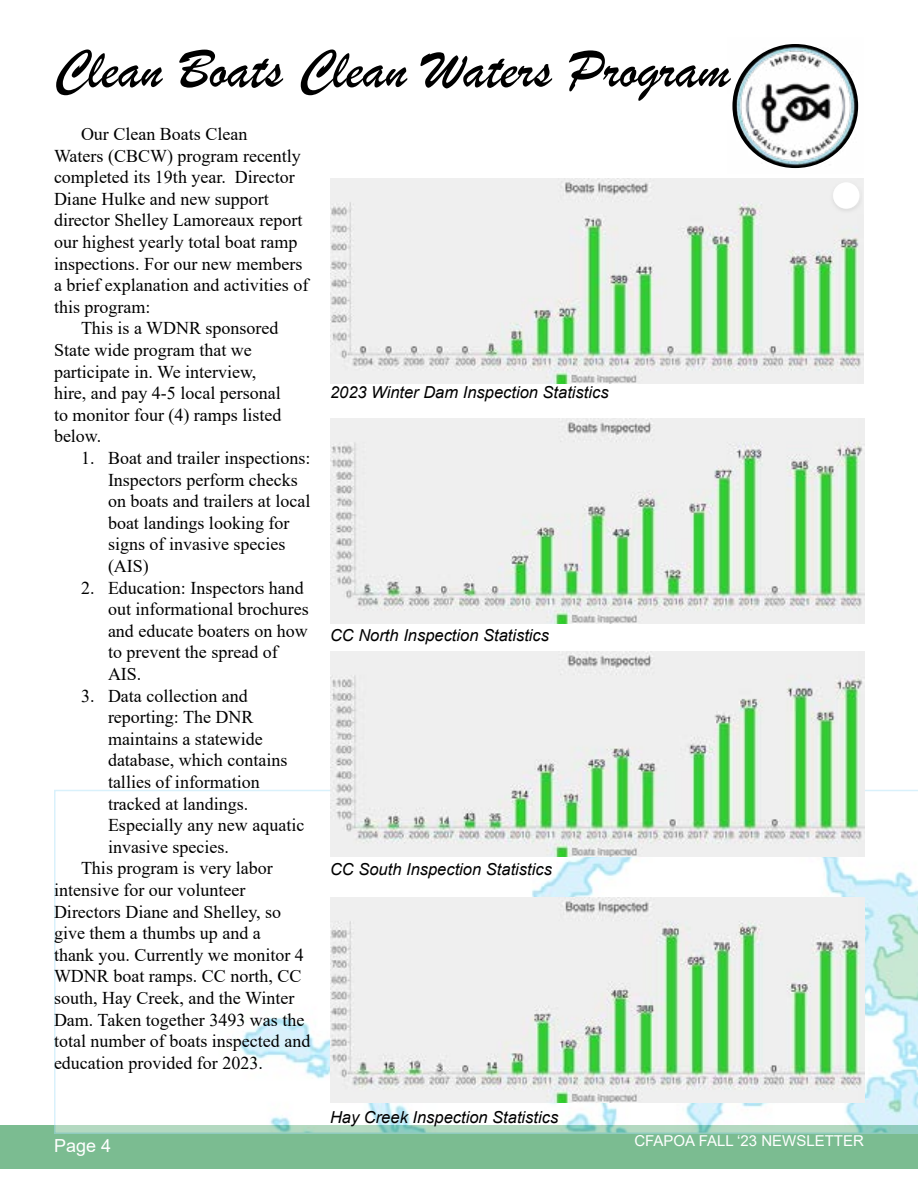
<style>
.page{position:relative;width:918px;height:1188px;background:#fff}
.page>*{position:absolute;margin:0;border:0;box-sizing:border-box;transform-origin:0 0}
.t1{font:57px "Brush Script";color:#000}
.t2{font:18px/21.6px "Times New Roman";color:#000}
.t3{font:18px "Arial";color:#fff}
.t4{font:italic 16.5px "Arial";color:#000}
.t5{font:15px "Arial";color:#fff}
</style>
<div class="page">
<div style="left:0;top:1125px;width:918px;height:43px;background:#7bbc91"></div>
<svg style="left:54px;top:790px;width:864px;height:344px"></svg>
<img style="left:732px;top:44px;width:127px;height:125px">
<img style="left:330px;top:418px;width:534px;height:205px">
<img style="left:330px;top:651px;width:534px;height:206px">
<img style="left:330px;top:897px;width:534px;height:206px">
<img style="left:330px;top:178px;width:534px;height:205px">
<img style="left:828px;top:179px;width:36px;height:36px">
<svg style="left:833px;top:182px;width:26px;height:27px"></svg>
<div style="left:840px;top:189px;width:14px;height:13px;background:#fff"></div>
<h1 class="t1" style="left:54px;top:34px;width:678px">Clean Boats Clean Waters Program</h1>
<p class="t2" style="left:81px;top:123px;width:168px">Our Clean Boats Clean</p>
<p class="t2" style="left:54px;top:144px;width:248px">Waters (CBCW) program recently</p>
<p class="t2" style="left:54px;top:166px;width:242px">completed its 19th year. Director</p>
<p class="t2" style="left:54px;top:187px;width:216px">Diane Hulke and new support</p>
<p class="t2" style="left:54px;top:209px;width:250px">director Shelley Lamoreaux report</p>
<p class="t2" style="left:54px;top:231px;width:245px">our highest yearly total boat ramp</p>
<p class="t2" style="left:54px;top:252px;width:250px">inspections. For our new members</p>
<p class="t2" style="left:54px;top:274px;width:256px">a brief explanation and activities of</p>
<p class="t2" style="left:54px;top:295px;width:98px">this program:</p>
<p class="t2" style="left:81px;top:317px;width:199px">This is a WDNR sponsored</p>
<p class="t2" style="left:54px;top:339px;width:199px">State wide program that we</p>
<p class="t2" style="left:54px;top:360px;width:204px">participate in. We interview,</p>
<p class="t2" style="left:54px;top:382px;width:228px">hire, and pay 4-5 local personal</p>
<p class="t2" style="left:54px;top:403px;width:229px">to monitor four (4) ramps listed</p>
<p class="t2" style="left:54px;top:425px;width:49px">below.</p>
<p class="t2" style="left:108px;top:447px;width:204px;text-indent:-27px">1. Boat and trailer inspections:<br>Inspectors perform checks on boats and trailers at local boat landings looking for signs of invasive species (AIS)</p>
<p class="t2" style="left:108px;top:576px;width:202px;text-indent:-27px">2. Education: Inspectors hand out informational brochures and educate boaters on how to prevent the spread of<br>AIS.</p>
<p class="t2" style="left:81px;top:684px;width:168px">3. Data collection and</p>
<p class="t2" style="left:108px;top:706px;width:147px">reporting: The DNR</p>
<p class="t2" style="left:108px;top:727px;width:156px">maintains a statewide</p>
<p class="t2" style="left:108px;top:749px;width:181px">database, which contains</p>
<p class="t2" style="left:108px;top:771px;width:153px">tallies of information</p>
<p class="t2" style="left:108px;top:792px;width:142px">tracked at landings.</p>
<p class="t2" style="left:108px;top:814px;width:198px">Especially any new aquatic</p>
<p class="t2" style="left:108px;top:835px;width:122px">invasive species.</p>
<p class="t2" style="left:81px;top:857px;width:193px">This program is very labor</p>
<p class="t2" style="left:54px;top:879px;width:193px">intensive for our volunteer</p>
<p class="t2" style="left:54px;top:900px;width:229px">Directors Diane and Shelley, so</p>
<p class="t2" style="left:54px;top:922px;width:208px">give them a thumbs up and a</p>
<p class="t2" style="left:54px;top:943px;width:251px">thank you. Currently we monitor 4</p>
<p class="t2" style="left:54px;top:965px;width:249px">WDNR boat ramps. CC north, CC</p>
<p class="t2" style="left:54px;top:987px;width:242px">south, Hay Creek, and the Winter</p>
<p class="t2" style="left:54px;top:1008px;width:252px">Dam. Taken together 3493 was the</p>
<p class="t2" style="left:54px;top:1030px;width:258px">total number of boats inspected and</p>
<p class="t2" style="left:54px;top:1051px;width:210px">education provided for 2023.</p>
<p class="t4" style="left:330px;top:382px;width:280px">2023 Winter Dam Inspection Statistics</p>
<p class="t4" style="left:330px;top:624px;width:221px">CC North Inspection Statistics</p>
<p class="t4" style="left:330px;top:858px;width:223px">CC South Inspection Statistics</p>
<p class="t4" style="left:330px;top:1107px;width:230px">Hay Creek Inspection Statistics</p>
<p class="t3" style="left:54px;top:1133px;width:59px">Page 4</p>
<p class="t5" style="left:634px;top:1131px;width:231px">CFAPOA FALL ‘23 NEWSLETTER</p>
</div>
